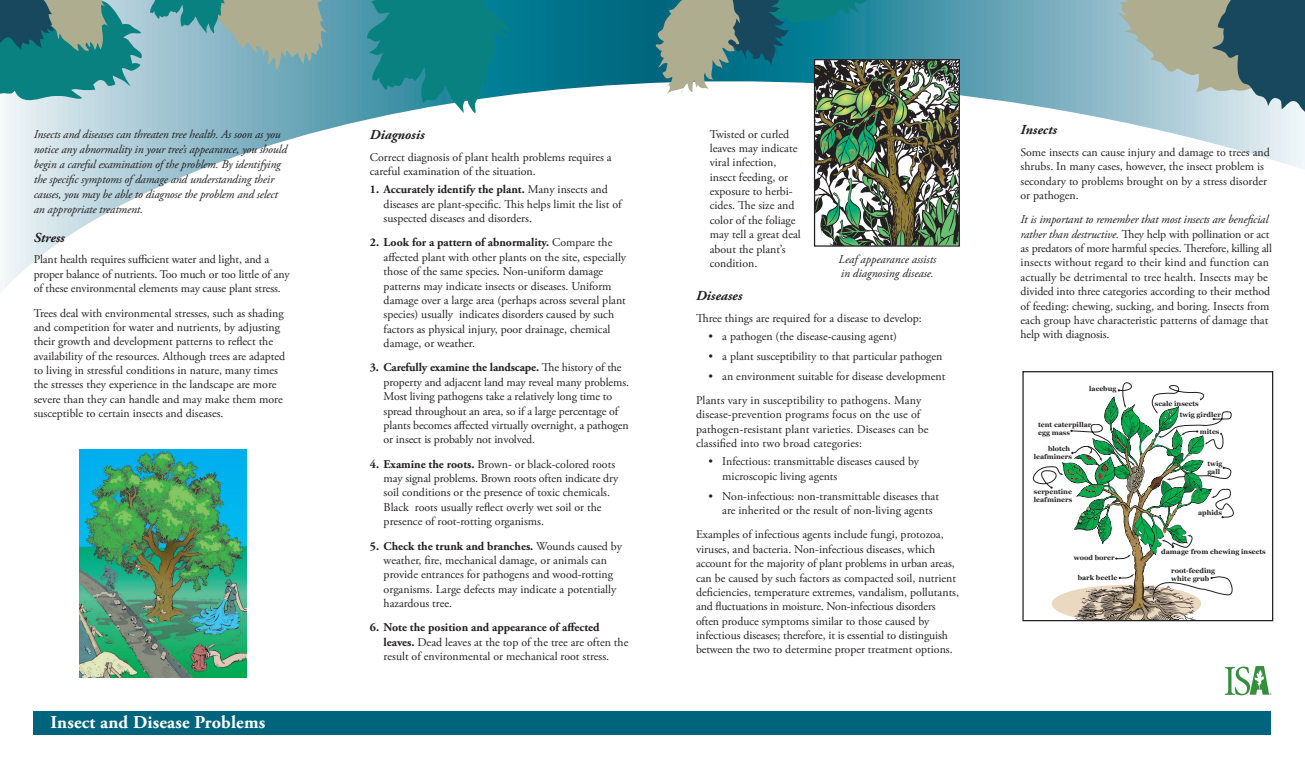
<style>
.page{position:relative;width:1305px;height:765px;background:#fff}
.page>*{position:absolute;margin:0;border:0;box-sizing:border-box;transform-origin:0 0}
.t1{font:700 18.12px "Adobe Garamond Pro";letter-spacing:.01em;color:#fff}
.titles-body{font:italic 700 13.75px "Adobe Garamond Pro";color:#231f20}
.bullets{font:11.88px/14.4px "Adobe Garamond Pro";color:#231f20}
.body{font:11.88px/14.4px "Adobe Garamond Pro";color:#231f20}
.body-2{font:italic 11.88px/15px "Adobe Garamond Pro";letter-spacing:-.01em;color:#231f20}
.between_paragraphs{font:11.88px/14.4px "Adobe Garamond Pro";letter-spacing:-.01em;color:#231f20}
.t2{font:700 6.88px/8.2px "Georgia";color:#231f20}
.s1{font-weight:700}
.s2{font-style:italic}
</style>
<div class="page">
<svg style="left:0;top:0;width:1305px;height:293px"></svg>
<div style="left:34px;top:711px;width:1237px;height:23px;background:#00657c"></div>
<svg style="left:367px;top:0;width:144px;height:113px;background:#218b91"></svg>
<svg style="left:0;top:0;width:327px;height:105px;background:#6ea3a5"></svg>
<svg style="left:1118px;top:0;width:187px;height:116px;background:#7c9697"></svg>
<svg style="left:1032px;top:382px;width:202px;height:237px"></svg>
<div style="left:1022px;top:371px;width:251px;height:250px;border:1px solid #231f20"></div>
<img style="left:79px;top:450px;width:168px;height:228px">
<svg style="left:655px;top:0;width:304px;height:246px"></svg>
<div style="left:814px;top:59px;width:146px;height:188px;border:1px solid #231f20"></div>
<svg style="left:1225px;top:666px;width:46px;height:29px"></svg>
<p class="body-2" style="left:34px;top:127px;width:255px">Insects and diseases can threaten tree health. As soon as you notice any abnormality in your tree’s appearance, you should begin a careful examination of the problem. By identifying the specific symptoms of damage and understanding their causes, you may be able to diagnose the problem and select an appropriate treatment.</p>
<p class="titles-body" style="left:34px;top:229px;width:33px">Stress</p>
<p class="between_paragraphs" style="left:34px;top:253px;width:257px">Plant health requires sufficient water and light, and a proper balance of nutrients. Too much or too little of any of these environmental elements may cause plant stress.</p>
<p class="body" style="left:34px;top:306px;width:253px">Trees deal with environmental stresses, such as shading and competition for water and nutrients, by adjusting their growth and development patterns to reflect the availability of the resources. Although trees are adapted to living in stressful conditions in nature, many times the stresses they experience in the landscape are more severe than they can handle and may make them more susceptible to certain insects and diseases.</p>
<p class="t1" style="left:51px;top:712px;width:216px">Insect and Disease Problems</p>
<p class="titles-body" style="left:370px;top:127px;width:56px">Diagnosis</p>
<p class="body" style="left:370px;top:150px;width:243px">Correct diagnosis of plant health problems requires a careful examination of the situation.</p>
<p class="bullets" style="left:384px;top:183px;width:239px;text-indent:-14px"><span class="s1">1. Accurately identify the plant.</span> Many insects and diseases are plant-specific. This helps limit the list of suspected diseases and disorders.</p>
<p class="bullets" style="left:384px;top:236px;width:244px;text-indent:-14px"><span class="s1">2. Look for a pattern of abnormality.</span> Compare the affected plant with other plants on the site, especially those of the same species. Non-uniform damage patterns may indicate insects or diseases. Uniform damage over a large area (perhaps across several plant species) usually indicates disorders caused by such factors as physical injury, poor drainage, chemical damage, or weather.</p>
<p class="bullets" style="left:384px;top:361px;width:247px;text-indent:-14px"><span class="s1">3. Carefully examine the landscape.</span> The history of the property and adjacent land may reveal many problems.<br>Most living pathogens take a relatively long time to spread throughout an area, so if a large percentage of plants becomes affected virtually overnight, a pathogen or insect is probably not involved.</p>
<p class="bullets" style="left:384px;top:457px;width:236px;text-indent:-14px"><span class="s1">4. Examine the roots.</span> Brown- or black-colored roots may signal problems. Brown roots often indicate dry soil conditions or the presence of toxic chemicals.<br>Black roots usually reflect overly wet soil or the presence of root-rotting organisms.</p>
<p class="bullets" style="left:384px;top:539px;width:240px;text-indent:-14px"><span class="s1">5. Check the trunk and branches.</span> Wounds caused by weather, fire, mechanical damage, or animals can provide entrances for pathogens and wood-rotting organisms. Large defects may indicate a potentially hazardous tree.</p>
<p class="bullets" style="left:384px;top:621px;width:246px;text-indent:-14px"><span class="s1">6. Note the position and appearance of affected leaves.</span> Dead leaves at the top of the tree are often the result of environmental or mechanical root stress.</p>
<p class="bullets" style="left:710px;top:127px;width:92px">Twisted or curled leaves may indicate viral infection, insect feeding, or exposure to herbi&shy;cides. The size and color of the foliage may tell a great deal about the plant’s condition.</p>
<p class="titles-body" style="left:696px;top:287px;width:48px">Diseases</p>
<p class="body" style="left:696px;top:311px;width:227px">Three things are required for a disease to develop:</p>
<p class="bullets" style="left:709px;top:329px;width:190px">• a pathogen (the disease-causing agent)</p>
<p class="bullets" style="left:709px;top:349px;width:235px">• a plant susceptibility to that particular pathogen</p>
<p class="bullets" style="left:709px;top:369px;width:238px">• an environment suitable for disease development</p>
<p class="body" style="left:696px;top:394px;width:234px">Plants vary in susceptibility to pathogens. Many disease-prevention programs focus on the use of pathogen-resistant plant varieties. Diseases can be classified into two broad categories:</p>
<p class="bullets" style="left:722px;top:455px;width:198px;text-indent:-14px">• Infectious: transmittable diseases caused by microscopic living agents</p>
<p class="bullets" style="left:722px;top:489px;width:218px;text-indent:-14px">• Non-infectious: non-transmittable diseases that are inherited or the result of non-living agents</p>
<p class="body" style="left:696px;top:528px;width:265px">Examples of infectious agents include fungi, protozoa, viruses, and bacteria. Non-infectious diseases, which account for the majority of plant problems in urban areas, can be caused by such factors as compacted soil, nutrient deficiencies, temperature extremes, vandalism, pollutants, and fluctuations in moisture. Non-infectious disorders often produce symptoms similar to those caused by infectious diseases; therefore, it is essential to distinguish between the two to determine proper treatment options.</p>
<p class="body-2" style="left:839px;top:252px;width:99px">Leaf appearance assists</p>
<p class="body-2" style="left:841px;top:266px;width:95px">in diagnosing disease.</p>
<p class="titles-body" style="left:1021px;top:122px;width:38px">Insects</p>
<p class="between_paragraphs" style="left:1021px;top:145px;width:251px">Some insects can cause injury and damage to trees and shrubs. In many cases, however, the insect problem is secondary to problems brought on by a stress disorder or pathogen.</p>
<p class="body" style="left:1021px;top:213px;width:253px"><span class="s2">It is important to remember that most insects are beneficial rather than destructive.</span> They help with pollination or act as predators of more harmful species. Therefore, killing all insects without regard to their kind and function can actually be detrimental to tree health. Insects may be divided into three categories according to their method of feeding: chewing, sucking, and boring. Insects from each group have characteristic patterns of damage that help with diagnosis.</p>
<p class="t2" style="left:1089px;top:385px;width:29px">lacebug</p>
<p class="t2" style="left:1038px;top:420px;width:55px">tent caterpillar egg mass</p>
<p class="t2" style="left:1034px;top:444px;width:40px;text-align:right">blotch leafminers</p>
<p class="t2" style="left:1034px;top:487px;width:40px">serpentine leafminers</p>
<p class="t2" style="left:1074px;top:553px;width:42px">wood borer</p>
<p class="t2" style="left:1078px;top:574px;width:41px">bark beetle</p>
<p class="t2" style="left:1180px;top:397px;width:43px;line-height:11.8px;text-indent:-25px">scale insects<br>twig girdler</p>
<p class="t2" style="left:1200px;top:427px;width:21px">mites</p>
<p class="t2" style="left:1207px;top:459px;width:17px">twig gall</p>
<p class="t2" style="left:1198px;top:508px;width:25px">aphids</p>
<p class="t2" style="left:1161px;top:548px;width:106px">damage from chewing insects</p>
<p class="t2" style="left:1171px;top:566px;width:45px">root-feeding white grub</p>
</div>
